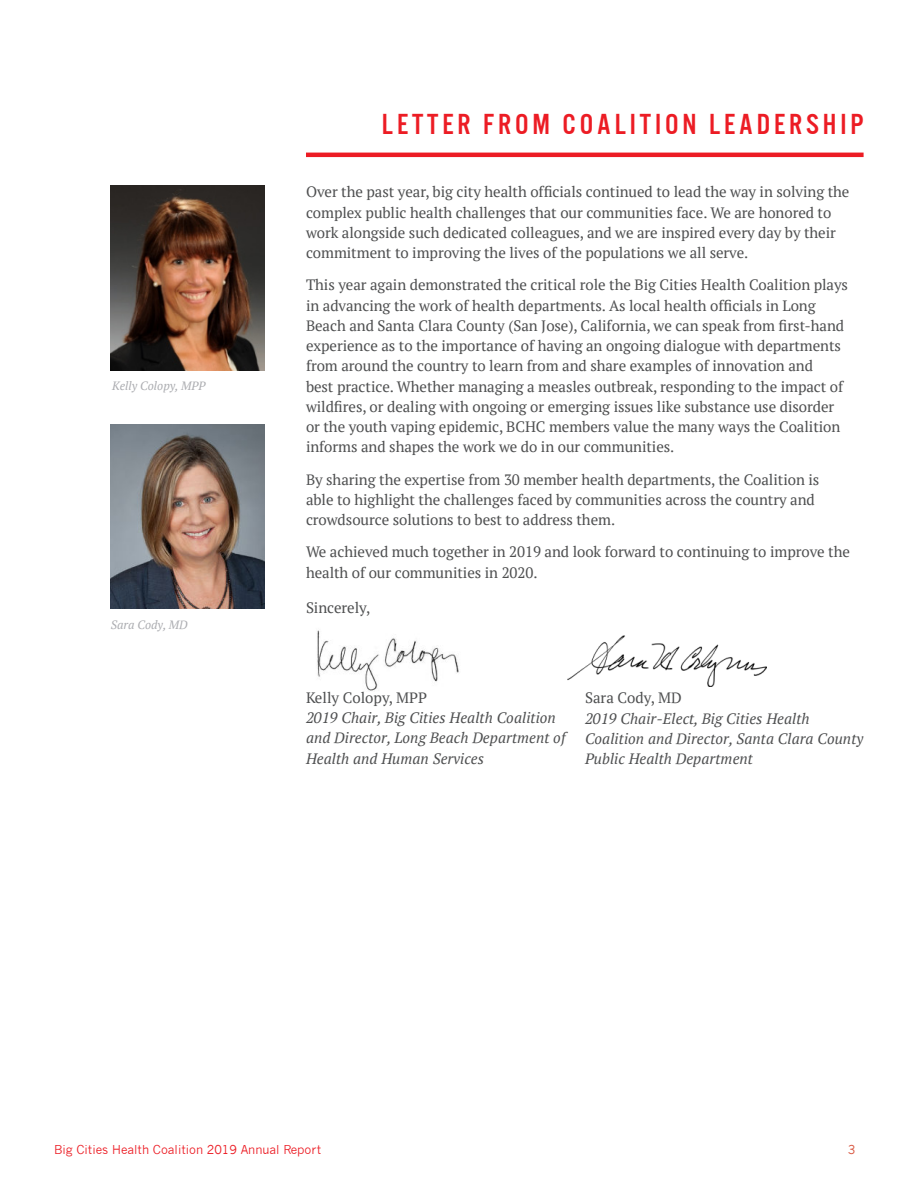
<style>
.page{position:relative;width:918px;height:1188px;background:#fff}
.page>*{position:absolute;margin:0;border:0;box-sizing:border-box;transform-origin:0 0}
.t1{font:30px "U.S.101";letter-spacing:.13em;color:#ec1c24}
.t2{font:15px/20.2px "PT Serif";letter-spacing:-.005em;color:#4e4f50}
.t3{font:italic 15px/20.2px "PT Serif";letter-spacing:.005em;color:#4e4f50}
.t4{font:12px "News Gothic";color:#ec1c24}
.t5{font:italic 12px "PT Serif";color:#acadb1}
.t6{font:12px "News Gothic";color:#d95842}
</style>
<div class="page">
<img style="left:317px;top:630px;width:142px;height:61px">
<img style="left:110px;top:186px;width:154px;height:184px">
<hr style="left:306px;top:153px;width:558px;height:4px;background:#ec1c24">
<img style="left:110px;top:424px;width:154px;height:185px">
<img style="left:567px;top:635px;width:199px;height:52px">
<p class="t5" style="left:112px;top:381px;width:95px">Kelly Colopy, MPP</p>
<p class="t5" style="left:111px;top:620px;width:78px">Sara Cody, MD</p>
<h1 class="t1" style="left:382px;top:112px;width:483px">LETTER FROM COALITION LEADERSHIP</h1>
<p class="t2" style="left:306px;top:182px;width:545px">Over the past year, big city health officials continued to lead the way in solving the complex public health challenges that our communities face. We are honored to work alongside such dedicated colleagues, and we are inspired every day by their commitment to improving the lives of the populations we all serve.</p>
<p class="t2" style="left:306px;top:276px;width:544px">This year again demonstrated the critical role the Big Cities Health Coalition plays in advancing the work of health departments. As local health officials in Long Beach and Santa Clara County (San Jose), California, we can speak from first-hand experience as to the importance of having an ongoing dialogue with departments from around the country to learn from and share examples of innovation and<br>best practice. Whether managing a measles outbreak, responding to the impact of wildfires, or dealing with ongoing or emerging issues like substance use disorder or the youth vaping epidemic, BCHC members value the many ways the Coalition informs and shapes the work we do in our communities.</p>
<p class="t2" style="left:306px;top:470px;width:515px">By sharing the expertise from 30 member health departments, the Coalition is able to highlight the challenges faced by communities across the country and crowdsource solutions to best to address them.</p>
<p class="t2" style="left:306px;top:543px;width:546px">We achieved much together in 2019 and look forward to continuing to improve the health of our communities in 2020.</p>
<p class="t2" style="left:306px;top:598px;width:66px">Sincerely,</p>
<p class="t2" style="left:306px;top:688px;width:123px">Kelly Colopy, MPP</p>
<p class="t3" style="left:306px;top:709px;width:261px">2019 Chair, Big Cities Health Coalition and Director, Long Beach Department of<br>Health and Human Services</p>
<p class="t2" style="left:585px;top:689px;width:98px">Sara Cody, MD</p>
<p class="t3" style="left:585px;top:709px;width:280px">2019 Chair-Elect, Big Cities Health<br>Coalition and Director, Santa Clara County<br>Public Health Department</p>
<p class="t4" style="left:54px;top:1145px;width:269px">Big Cities Health Coalition 2019 Annual Report</p>
<p class="t6" style="left:848px;top:1145px;width:9px">3</p>
</div>
